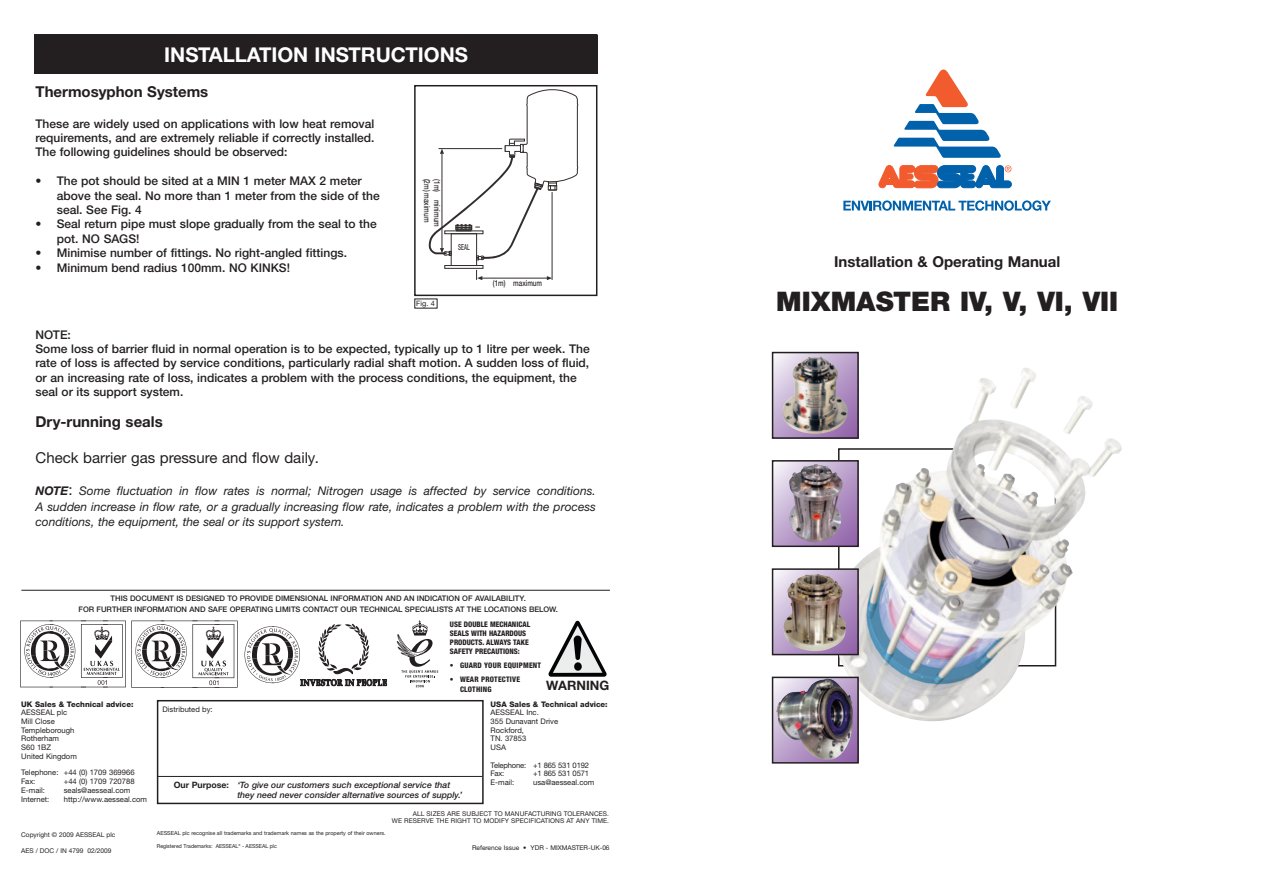
<style>
.page{position:relative;width:1263px;height:893px;background:#fff}
.page>*{position:absolute;margin:0;border:0;box-sizing:border-box;transform-origin:0 0}
.t1{font:900 27px "Helvetica Neue LTW1 G";color:#231f20}
.t2{font:700 20.4px "Helvetica Neue LTW1 G";color:#fff}
.t3{font:700 15px "Helvetica Neue LTW1 G";color:#231f20}
.t4{font:15px "Helvetica Neue LTW1 G";color:#231f20}
.t5{font:700 13.05px "Helvetica Neue LTW1 G";color:#231f20}
.t6{font:500 12px/14.4px "Helvetica Neue LTW1 G";color:#231f20}
.t7{font:italic 12px/15.9px "Helvetica Neue LTW1 G";color:#231f20}
.t8{font:italic 500 8.7px/10.5px "Helvetica Neue LTW1 G";color:#231f20}
.t9{font:500 8.25px/9.9px "Helvetica Neue";color:#322d2d;scale:.77 1}
.t10{font:500 8.25px "Helvetica Neue";color:#322d2d;scale:.55 1}
.t11{font:7.65px/8.7px "Helvetica Neue LTW1 G";color:#231f20}
.t12{font:500 7.65px/10.9px "Helvetica Neue LTW1 G";color:#231f20;text-align:center}
.t13{font:800 condensed 7.65px/9.1px "Helvetica Neue LTW1 G";color:#231f20}
.t14{font:800 7.65px "Helvetica Neue LTW1 G";color:#231f20}
.t15{font:800 condensed 7.65px/9.1px "Helvetica Neue LTW1 G";letter-spacing:.025em;color:#231f20}
.t16{font:7.65px/8.7px "Helvetica Neue LTW1 G";letter-spacing:-.02em;color:#231f20}
.t17{font:7.35px "Helvetica Neue LTW1 G";color:#231f20}
.t18{font:6.6px/7.8px "Helvetica Neue LTW1 G";color:#231f20;text-align:right}
.t19{font:5.4px "Helvetica Neue LTW1 G";color:#231f20}
.t20{font:5.4px "Helvetica Neue LTW1 G";color:#231f20;scale:.95 1}
.s1{font-weight:700}
.s2{font-style:normal;font-size:15px}
.s3{font-weight:700;font-style:normal}
</style>
<div class="page">
<svg style="left:841px;top:547px;width:38px;height:116px"></svg>
<svg style="left:879px;top:70px;width:133px;height:118px"></svg>
<svg style="left:843px;top:200px;width:208px;height:11px"></svg>
<hr style="left:34px;top:34px;width:563px;height:3px;background:#231f20">
<div style="left:34px;top:36px;width:563px;height:38px;background:#231f20"></div>
<svg style="left:428px;top:89px;width:150px;height:191px"></svg>
<div style="left:414px;top:85px;width:183px;height:211px;border:2px solid #231f20"></div>
<div style="left:157px;top:700px;width:327px;height:104px;border:2px solid #231f20"></div>
<hr style="left:158px;top:776px;width:324px;height:1px;background:#231f20">
<svg style="left:397px;top:620px;width:41px;height:67px"></svg>
<svg style="left:548px;top:621px;width:59px;height:56px"></svg>
<svg style="left:20px;top:621px;width:218px;height:67px"></svg>
<svg style="left:245px;top:624px;width:142px;height:63px"></svg>
<hr style="left:21px;top:590px;width:589px;height:1px;background:#231f20">
<img style="left:879px;top:378px;width:243px;height:327px">
<svg style="left:775px;top:463px;width:81px;height:81px;background:#bea5ce"></svg>
<img style="left:789px;top:464px;width:54px;height:78px">
<div style="left:772px;top:460px;width:87px;height:87px;border:2px solid #231f20"></div>
<svg style="left:775px;top:571px;width:81px;height:81px;background:#c0a7cf"></svg>
<img style="left:784px;top:574px;width:62px;height:77px">
<div style="left:772px;top:568px;width:87px;height:87px;border:2px solid #231f20"></div>
<svg style="left:775px;top:355px;width:81px;height:81px"></svg>
<img style="left:782px;top:356px;width:66px;height:78px">
<div style="left:772px;top:352px;width:87px;height:87px;border:2px solid #231f20"></div>
<div style="left:772px;top:677px;width:86px;height:86px;background:linear-gradient(to bottom,#bea4ce,#9060a8)"></div>
<img style="left:776px;top:680px;width:77px;height:80px">
<div style="left:772px;top:677px;width:87px;height:87px;border:2px solid #231f20"></div>
<h2 class="t2" style="left:164px;top:47px;width:305px">INSTALLATION INSTRUCTIONS</h2>
<p class="t3" style="left:36px;top:87px;width:174px">Thermosyphon Systems</p>
<p class="t6" style="left:36px;top:117px;width:341px;text-align:justify">These are widely used on applications with low heat removal requirements, and are extremely reliable if correctly installed.<br>The following guidelines should be observed:</p>
<p class="t6" style="left:57px;top:175px;width:324px;text-indent:-21px">• The pot should be sited at a MIN 1 meter MAX 2 meter above the seal. No more than 1 meter from the side of the seal. See Fig. 4</p>
<p class="t6" style="left:57px;top:218px;width:322px;text-indent:-21px">• Seal return pipe must slope gradually from the seal to the pot. NO SAGS!</p>
<p class="t6" style="left:36px;top:247px;width:313px">• Minimise number of fittings. No right-angled fittings.</p>
<p class="t6" style="left:36px;top:261px;width:256px">• Minimum bend radius 100mm. NO KINKS!</p>
<p class="t9" style="left:442px;top:179px;width:64px;rotate:90deg">(1m) minimum (2m) maximum</p>
<p class="t10" style="left:458px;top:242px;width:22px">SEAL</p>
<p class="t17" style="left:416px;top:301px;width:20px">Fig. 4</p>
<p class="t9" style="left:493px;top:278px;width:65px">(1m) maximum</p>
<p class="t6" style="left:36px;top:328px;width:556px">NOTE:<br>Some loss of barrier fluid in normal operation is to be expected, typically up to 1 litre per week. The rate of loss is affected by service conditions, particularly radial shaft motion. A sudden loss of fluid, or an increasing rate of loss, indicates a problem with the process conditions, the equipment, the seal or its support system.</p>
<p class="t3" style="left:36px;top:416px;width:129px">Dry-running seals</p>
<p class="t4" style="left:36px;top:452px;width:285px">Check barrier gas pressure and flow daily.</p>
<p class="t7" style="left:36px;top:484px;width:562px"><span class="s1">NOTE</span><span class="s2">:</span> Some fluctuation in flow rates is normal; Nitrogen usage is affected by service conditions.<br>A sudden increase in flow rate, or a gradually increasing flow rate, indicates a problem with the process</p>
<p class="t7" style="left:36px;top:515px;width:311px">conditions, the equipment, the seal or its support system.</p>
<p class="t12" style="left:78px;top:594px;width:481px">THIS DOCUMENT IS DESIGNED TO PROVIDE DIMENSIONAL INFORMATION AND AN INDICATION OF AVAILABILITY.<br>FOR FURTHER INFORMATION AND SAFE OPERATING LIMITS CONTACT OUR TECHNICAL SPECIALISTS AT THE LOCATIONS BELOW.</p>
<p class="t13" style="left:450px;top:619px;width:82px">USE DOUBLE MECHANICAL<br>SEALS WITH HAZARDOUS<br>PRODUCTS. ALWAYS TAKE<br>SAFETY PRECAUTIONS:</p>
<p class="t15" style="left:450px;top:661px;width:93px">• GUARD YOUR EQUIPMENT</p>
<p class="t15" style="left:460px;top:675px;width:61px;text-indent:-10px">• WEAR PROTECTIVE<br>CLOTHING</p>
<p class="t5" style="left:546px;top:681px;width:65px">WARNING</p>
<p class="t14" style="left:21px;top:699px;width:114px">UK Sales &amp; Technical advice:</p>
<p class="t11" style="left:21px;top:709px;width:57px">AESSEAL plc<br>Mill Close<br>Templeborough<br>Rotherham<br>S60 1BZ<br>United Kingdom</p>
<p class="t11" style="left:21px;top:769px;width:115px">Telephone: +44 (0) 1709 369966<br>Fax:</p>
<p class="t11" style="left:64px;top:778px;width:72px">+44 (0) 1709 720788</p>
<p class="t11" style="left:21px;top:786px;width:25px">E-mail:</p>
<p class="t11" style="left:64px;top:786px;width:68px">seals@aesseal.com</p>
<p class="t11" style="left:21px;top:795px;width:30px">Internet:</p>
<p class="t11" style="left:64px;top:795px;width:85px">http://www.aesseal.com</p>
<p class="t11" style="left:163px;top:706px;width:52px">Distributed by:</p>
<p class="t8" style="left:237px;top:780px;width:226px;text-indent:-64px"><span class="s3">Our Purpose:</span> ‘To give our customers such exceptional service that they need never consider alternative sources of supply.’</p>
<p class="t14" style="left:491px;top:699px;width:119px">USA Sales &amp; Technical advice:</p>
<p class="t11" style="left:491px;top:709px;width:69px">AESSEAL Inc.<br>355 Dunavant Drive<br>Rockford,<br>TN. 37853<br>USA</p>
<p class="t16" style="left:491px;top:761px;width:100px">Telephone: +1 865 531 0192<br>Fax:</p>
<p class="t16" style="left:533px;top:770px;width:57px">+1 865 531 0571</p>
<p class="t11" style="left:491px;top:779px;width:25px">E-mail:</p>
<p class="t11" style="left:533px;top:779px;width:63px">usa@aesseal.com</p>
<p class="t18" style="left:392px;top:810px;width:219px">ALL SIZES ARE SUBJECT TO MANUFACTURING TOLERANCES.<br>WE RESERVE THE RIGHT TO MODIFY SPECIFICATIONS AT ANY TIME.</p>
<p class="t18" style="left:21px;top:831px;width:96px">Copyright © 2009 AESSEAL plc</p>
<p class="t18" style="left:21px;top:847px;width:92px">AES / DOC / IN 4799 02/2009</p>
<p class="t19" style="left:157px;top:831px;width:230px">AESSEAL plc recognise all trademarks and trademark names as the property of their owners.</p>
<p class="t20" style="left:157px;top:844px;width:128px">Registered Trademarks: AESSEAL<sup>®</sup> - AESSEAL plc</p>
<p class="t18" style="left:472px;top:845px;width:139px">Reference Issue • YDR - MIXMASTER-UK-06</p>
<p class="t3" style="left:834px;top:256px;width:228px">Installation &amp; Operating Manual</p>
<h1 class="t1" style="left:776px;top:286px;width:343px">MIXMASTER IV, V, VI, VII</h1>
</div>
